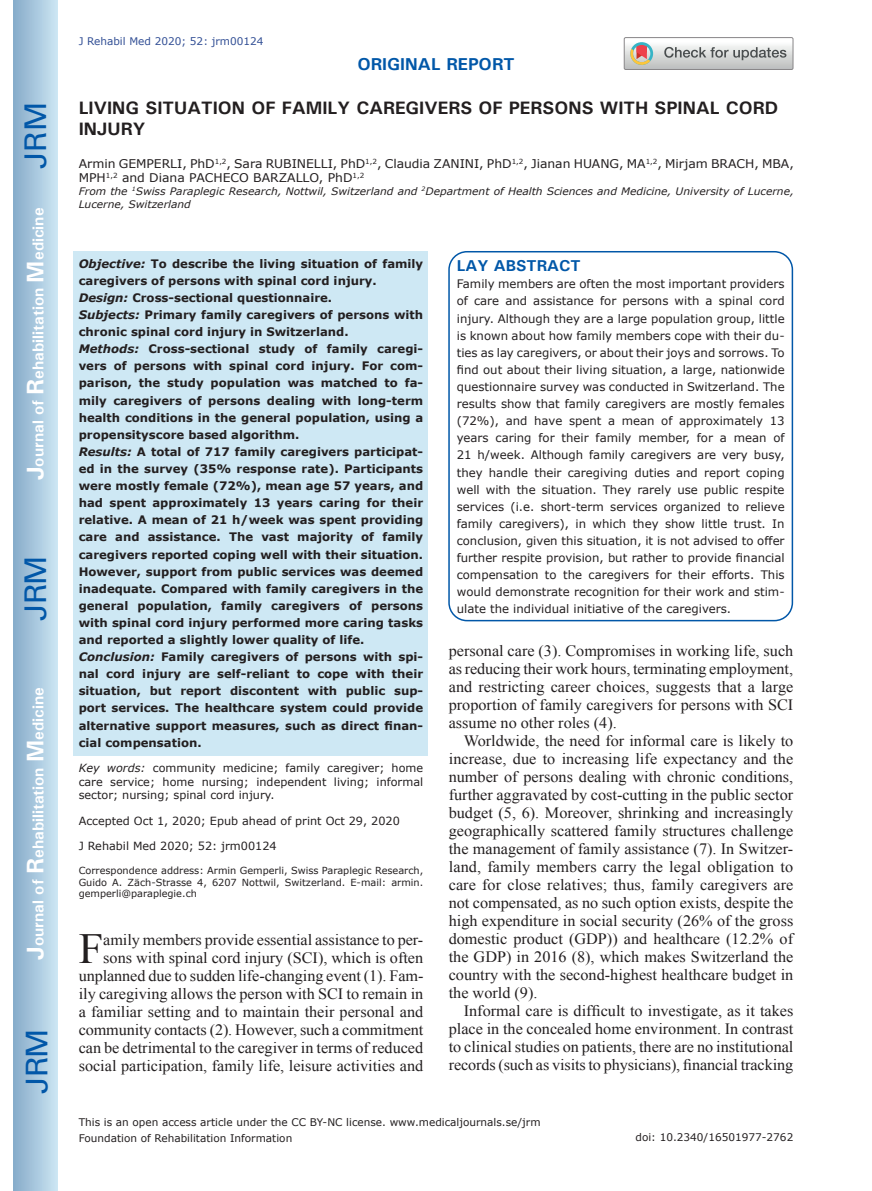
<style>
.page{position:relative;width:872px;height:1191px;background:#fff}
.page>*{position:absolute;margin:0;border:0;box-sizing:border-box;transform-origin:0 0}
.t1{font:42.9px "Times New Roman";color:#231f20}
.t2{font:30px "Univers";letter-spacing:-.03em;color:#0157a8}
.t3{font:700 18px/21.6px "Univers";color:#231f20}
.t4{font:700 17.25px "Univers";color:#0157a8}
.t5{font:15.75px/18px "Times New Roman";color:#231f20;text-align:justify}
.t6{font:700 15.75px "Univers";color:#fff}
.t7{font:700 15.75px "Univers";color:#0157a8}
.t8{font:12px/14.4px "Verdana";color:#231f20}
.t9{font:700 11.7px/17.1px "Verdana";color:#231f20}
.t10{font:11.7px/17.1px "Verdana";color:#231f20}
.t11{font:11.25px/13.5px "Verdana";color:#231f20;text-align:justify}
.t12{font:10.5px/15.8px "Verdana";color:#231f20}
.t13{font:10.5px "Verdana";color:#324f95}
.t14{font:italic 10.35px/12.8px "Verdana";color:#231f20}
.t15{font:9.75px/11.7px "Verdana";color:#231f20;text-align:justify}
.s1{font-size:24px}
.s2{font-style:italic}
</style>
<div class="page">
<div style="left:14px;top:0;width:43px;height:1191px;background:linear-gradient(to right,#88acca,#cbe5f2)"></div>
<div style="left:624px;top:37px;width:169px;height:33px;border:1px solid #888688;border-radius:2px"></div>
<svg style="left:624px;top:38px;width:169px;height:32px"></svg>
<div style="left:74px;top:251px;width:354px;height:505px;background:#cee8f4"></div>
<div style="left:448px;top:251px;width:345px;height:370px;border:2px solid #0157a8;border-radius:18px"></div>
<h2 class="t2" style="left:18px;top:169px;width:68px;rotate:-90deg">JRM</h2>
<p class="t6" style="left:28px;top:480px;width:274px;rotate:-90deg"><span class="s1">J</span>ournal of <span class="s1">R</span>ehabilitation <span class="s1">M</span>edicine</p>
<h2 class="t2" style="left:18px;top:620px;width:67px;rotate:-90deg">JRM</h2>
<p class="t6" style="left:28px;top:959px;width:274px;rotate:-90deg"><span class="s1">J</span>ournal of <span class="s1">R</span>ehabilitation <span class="s1">M</span>edicine</p>
<h2 class="t2" style="left:19px;top:1093px;width:67px;rotate:-90deg">JRM</h2>
<p class="t13" style="left:79px;top:35px;width:186px">J Rehabil Med 2020; 52: jrm00124</p>
<p class="t4" style="left:357px;top:53px;width:159px">ORIGINAL REPORT</p>
<p class="t3" style="left:79px;top:96px;width:701px">LIVING SITUATION OF FAMILY CAREGIVERS OF PERSONS WITH SPINAL CORD<br>INJURY</p>
<p class="t8" style="left:79px;top:156px;width:716px">Armin GEMPERLI, PhD<sup>1,2</sup>, Sara RUBINELLI, PhD<sup>1,2</sup>, Claudia ZANINI, PhD<sup>1,2</sup>, Jianan HUANG, MA<sup>1,2</sup>, Mirjam BRACH, MBA,<br>MPH<sup>1,2</sup> and Diana PACHECO BARZALLO, PhD<sup>1,2</sup></p>
<p class="t14" style="left:79px;top:185px;width:716px">From the <sup>1</sup>Swiss Paraplegic Research, Nottwil, Switzerland and <sup>2</sup>Department of Health Sciences and Medicine, University of Lucerne,<br>Lucerne, Switzerland</p>
<p class="t9" style="left:79px;top:255px;width:346px"><span class="s2">Objective:</span> To describe the living situation of family caregivers of persons with spinal cord injury.<br><span class="s2">Design:</span> Cross-sectional questionnaire.<br><span class="s2">Subjects:</span> Primary family caregivers of persons with chronic spinal cord injury in Switzerland.<br><span class="s2">Methods:</span> Cross-sectional study of family caregi&shy;vers of persons with spinal cord injury. For com&shy;parison, the study population was matched to fa&shy;mily caregivers of persons dealing with long-term health conditions in the general population, using a propensityscore based algorithm.<br><span class="s2">Results:</span> A total of 717 family caregivers participat&shy;ed in the survey (35% response rate). Participants were mostly female (72%), mean age 57 years, and had spent approximately 13 years caring for their relative. A mean of 21 h/week was spent providing care and assistance. The vast majority of family caregivers reported coping well with their situation.<br>However, support from public services was deemed inadequate. Compared with family caregivers in the general population, family caregivers of persons with spinal cord injury performed more caring tasks and reported a slightly lower quality of life.<br><span class="s2">Conclusion:</span> Family caregivers of persons with spi&shy;nal cord injury are self-reliant to cope with their situation, but report discontent with public sup&shy;port services. The healthcare system could provide alternative support measures, such as direct finan&shy;cial compensation.</p>
<p class="t11" style="left:79px;top:761px;width:346px"><span class="s2">Key words:</span> community medicine; family caregiver; home care service; home nursing; independent living; informal sector; nursing; spinal cord injury.</p>
<p class="t11" style="left:79px;top:814px;width:323px">Accepted Oct 1, 2020; Epub ahead of print Oct 29, 2020</p>
<p class="t11" style="left:79px;top:839px;width:199px">J Rehabil Med 2020; 52: jrm00124</p>
<p class="t15" style="left:79px;top:864px;width:346px">Correspondence address: Armin Gemperli, Swiss Paraplegic Research, Guido A. Zäch-Strasse 4, 6207 Nottwil, Switzerland. E-mail: armin. gemperli@paraplegie.ch</p>
<h1 class="t1" style="left:79px;top:920px;width:26px">F</h1>
<p class="t5" style="left:79px;top:930px;width:346px;text-align:right">amily members provide essential assistance to per&shy;sons with spinal cord injury (SCI), which is often unplanned due to sudden life-changing event (1). Fam&shy;ily caregiving allows the person with SCI to remain in a familiar setting and to maintain their personal and community contacts (2). However, such a commitment can be detrimental to the caregiver in terms of reduced social participation, family life, leisure activities and</p>
<p class="t7" style="left:457px;top:256px;width:125px">LAY ABSTRACT</p>
<p class="t10" style="left:457px;top:276px;width:329px">Family members are often the most important providers of care and assistance for persons with a spinal cord injury. Although they are a large population group, little is known about how family members cope with their du&shy;ties as lay caregivers, or about their joys and sorrows. To find out about their living situation, a large, nationwide questionnaire survey was conducted in Switzerland. The results show that family caregivers are mostly females (72%), and have spent a mean of approximately 13 years caring for their family member, for a mean of 21 h/week. Although family caregivers are very busy, they handle their caregiving duties and report coping well with the situation. They rarely use public respite services (i.e. short-term services organized to relieve family caregivers), in which they show little trust. In conclusion, given this situation, it is not advised to offer further respite provision, but rather to provide financial compensation to the caregivers for their efforts. This would demonstrate recognition for their work and stim&shy;ulate the individual initiative of the caregivers.</p>
<p class="t5" style="left:449px;top:641px;width:346px">personal care (3). Compromises in working life, such as reducing their work hours, terminating employment, and restricting career choices, suggests that a large proportion of family caregivers for persons with SCI assume no other roles (4).</p>
<p class="t5" style="left:449px;top:731px;width:346px;text-indent:15px">Worldwide, the need for informal care is likely to increase, due to increasing life expectancy and the number of persons dealing with chronic conditions, further aggravated by cost-cutting in the public sector budget (5, 6). Moreover, shrinking and increasingly geographically scattered family structures challenge the management of family assistance (7). In Switzer&shy;land, family members carry the legal obligation to care for close relatives; thus, family caregivers are not compensated, as no such option exists, despite the high expenditure in social security (26% of the gross domestic product (GDP)) and healthcare (12.2% of the GDP) in 2016 (8), which makes Switzerland the country with the second-highest healthcare budget in the world (9).</p>
<p class="t5" style="left:449px;top:1001px;width:346px;text-indent:15px">Informal care is difficult to investigate, as it takes place in the concealed home environment. In contrast to clinical studies on patients, there are no institutional records (such as visits to physicians), financial tracking</p>
<p class="t12" style="left:79px;top:1114px;width:463px">This is an open access article under the CC BY-NC license. www.medicaljournals.se/jrm<br>Foundation of Rehabilitation Information</p>
<p class="t12" style="left:635px;top:1129px;width:159px">doi: 10.2340/16501977-2762</p>
</div>
